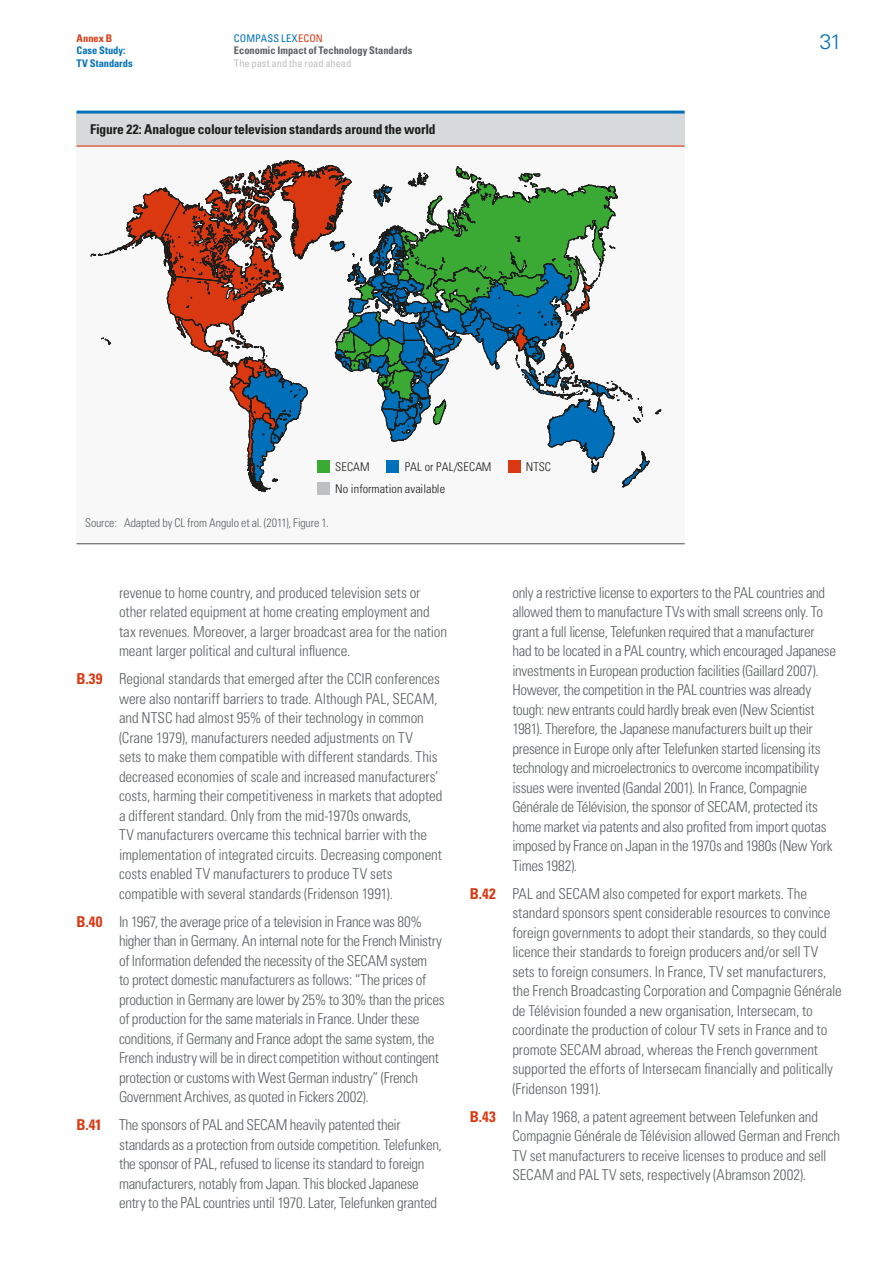
<style>
.page{position:relative;width:893px;height:1263px;background:#fff}
.page>*{position:absolute;margin:0;border:0;box-sizing:border-box;transform-origin:0 0}
.t1{font:300 21px "Univers LT Std";color:#0070ba}
.t2{font:300 condensed 15px/19.5px "Univers LT Std";letter-spacing:-.015em;color:#5b6062}
.t3{font:700 condensed 13.5px "Univers LT Std";letter-spacing:-.01em;color:#1c1c1a}
.t4{font:300 condensed 12px "Univers LT Std";letter-spacing:-.005em;color:#5b6062}
.t5{font:300 condensed 12px "Univers LT Std";letter-spacing:.005em;color:#1c1c1a}
.t6{font:700 condensed 10.5px/12.6px "Univers LT Std";letter-spacing:-.005em;color:#5b6062}
.t7{font:condensed 10.5px "Univers LT Std";letter-spacing:-.005em;color:#bebfc1}
.t8{font:700 condensed 10.5px/12.6px "Univers LT Std";color:#0070ba}
.t9{font:700 condensed 10.5px "Univers LT Std";color:#da3811}
.s1{font-weight:400;color:#0070ba}
.s2{font-weight:400;color:#da3811}
.s3{font-weight:700;color:#da3811}
</style>
<div class="page">
<div style="left:77px;top:112px;width:608px;height:34px;background:#d7dadb"></div>
<div style="left:77px;top:146px;width:608px;height:398px;background:#f8f8f8"></div>
<hr style="left:77px;top:543px;width:608px;height:1px;background:#5b6062">
<hr style="left:77px;top:146px;width:608px;height:1px;background:#da3811">
<hr style="left:77px;top:111px;width:608px;height:3px;background:#0070ba">
<svg style="left:90px;top:160px;width:571px;height:332px"></svg>
<div style="left:386px;top:460px;width:13px;height:13px;background:#0070ba"></div>
<div style="left:317px;top:460px;width:13px;height:13px;background:#3baa34"></div>
<div style="left:317px;top:482px;width:13px;height:13px;background:#bebfc1"></div>
<div style="left:508px;top:460px;width:13px;height:13px;background:#da3811"></div>
<p class="t9" style="left:77px;top:31px;width:37px">Annex B</p>
<p class="t8" style="left:77px;top:44px;width:58px">Case Study:<br>TV Standards</p>
<p class="t6" style="left:234px;top:32px;width:180px"><span class="s1">Compass Lex</span><span class="s2">eco n<br></span>Economic Impact of Technology Standards</p>
<p class="t7" style="left:234px;top:56px;width:119px">The past and the road ahead</p>
<p class="t3" style="left:90px;top:121px;width:347px">Figure 22: Analogue colour television standards around the world</p>
<p class="t5" style="left:335px;top:460px;width:36px">SECAM</p>
<p class="t5" style="left:405px;top:460px;width:88px">PAL or PAL/SECAM</p>
<p class="t5" style="left:526px;top:460px;width:27px">NTSC</p>
<p class="t5" style="left:335px;top:482px;width:111px">No information available</p>
<p class="t4" style="left:85px;top:515px;width:245px">Source: Adapted by CL from Angulo et al. (2011), Figure 1.</p>
<h1 class="t1" style="left:820px;top:29px;width:24px">31</h1>
<p class="t2" style="left:119px;top:583px;width:330px">revenue to home country, and produced television sets or other related equipment at home creating employment and tax revenues. Moreover, a larger broadcast area for the nation meant larger political and cultural influence.</p>
<p class="t2" style="left:119px;top:669px;width:325px;text-indent:-43px"><span class="s3">B.39</span> Regional standards that emerged after the CCIR conferences were also nontariff barriers to trade. Although PAL, SECAM, and NTSC had almost 95% of their technology in common (Crane 1979), manufacturers needed adjustments on TV<br>sets to make them compatible with different standards. This decreased economies of scale and increased manufacturers’ costs, harming their competitiveness in markets that adopted a different standard. Only from the mid-1970s onwards,<br>TV manufacturers overcame this technical barrier with the implementation of integrated circuits. Decreasing component costs enabled TV manufacturers to produce TV sets compatible with several standards (Fridenson 1991).</p>
<p class="t2" style="left:119px;top:912px;width:327px;text-indent:-43px"><span class="s3">B.40</span> In 1967, the average price of a television in France was 80% higher than in Germany. An internal note for the French Ministry of Information defended the necessity of the SECAM system<br>to protect domestic manufacturers as follows: “The prices of production in Germany are lower by 25% to 30% than the prices of production for the same materials in France. Under these conditions, if Germany and France adopt the same system, the French industry will be in direct competition without contingent protection or customs with West German industry” (French Government Archives, as quoted in Fickers 2002).</p>
<p class="t2" style="left:119px;top:1115px;width:324px;text-indent:-43px"><span class="s3">B.41</span> The sponsors of PAL and SECAM heavily patented their standards as a protection from outside competition. Telefunken, the sponsor of PAL, refused to license its standard to foreign manufacturers, notably from Japan. This blocked Japanese entry to the PAL countries until 1970. Later, Telefunken granted</p>
<p class="t2" style="left:512px;top:583px;width:325px">only a restrictive license to exporters to the PAL countries and allowed them to manufacture TVs with small screens only. To grant a full license, Telefunken required that a manufacturer had to be located in a PAL country, which encouraged Japanese investments in European production facilities (Gaillard 2007).<br>However, the competition in the PAL countries was already tough: new entrants could hardly break even (New Scientist 1981). Therefore, the Japanese manufacturers built up their presence in Europe only after Telefunken started licensing its technology and microelectronics to overcome incompatibility issues were invented (Gandal 2001). In France, Compagnie Générale de Télévision, the sponsor of SECAM, protected its home market via patents and also profited from import quotas imposed by France on Japan in the 1970s and 1980s (New York Times 1982).</p>
<p class="t2" style="left:512px;top:884px;width:331px;text-indent:-43px"><span class="s3">B.42</span> PAL and SECAM also competed for export markets. The standard sponsors spent considerable resources to convince foreign governments to adopt their standards, so they could licence their standards to foreign producers and/or sell TV sets to foreign consumers. In France, TV set manufacturers, the French Broadcasting Corporation and Compagnie Générale de Télévision founded a new organisation, Intersecam, to coordinate the production of colour TV sets in France and to promote SECAM abroad, whereas the French government supported the efforts of Intersecam financially and politically (Fridenson 1991).</p>
<p class="t2" style="left:512px;top:1107px;width:329px;text-indent:-43px"><span class="s3">B.43</span> In May 1968, a patent agreement between Telefunken and Compagnie Générale de Télévision allowed German and French TV set manufacturers to receive licenses to produce and sell SECAM and PAL TV sets, respectively (Abramson 2002).</p>
</div>
